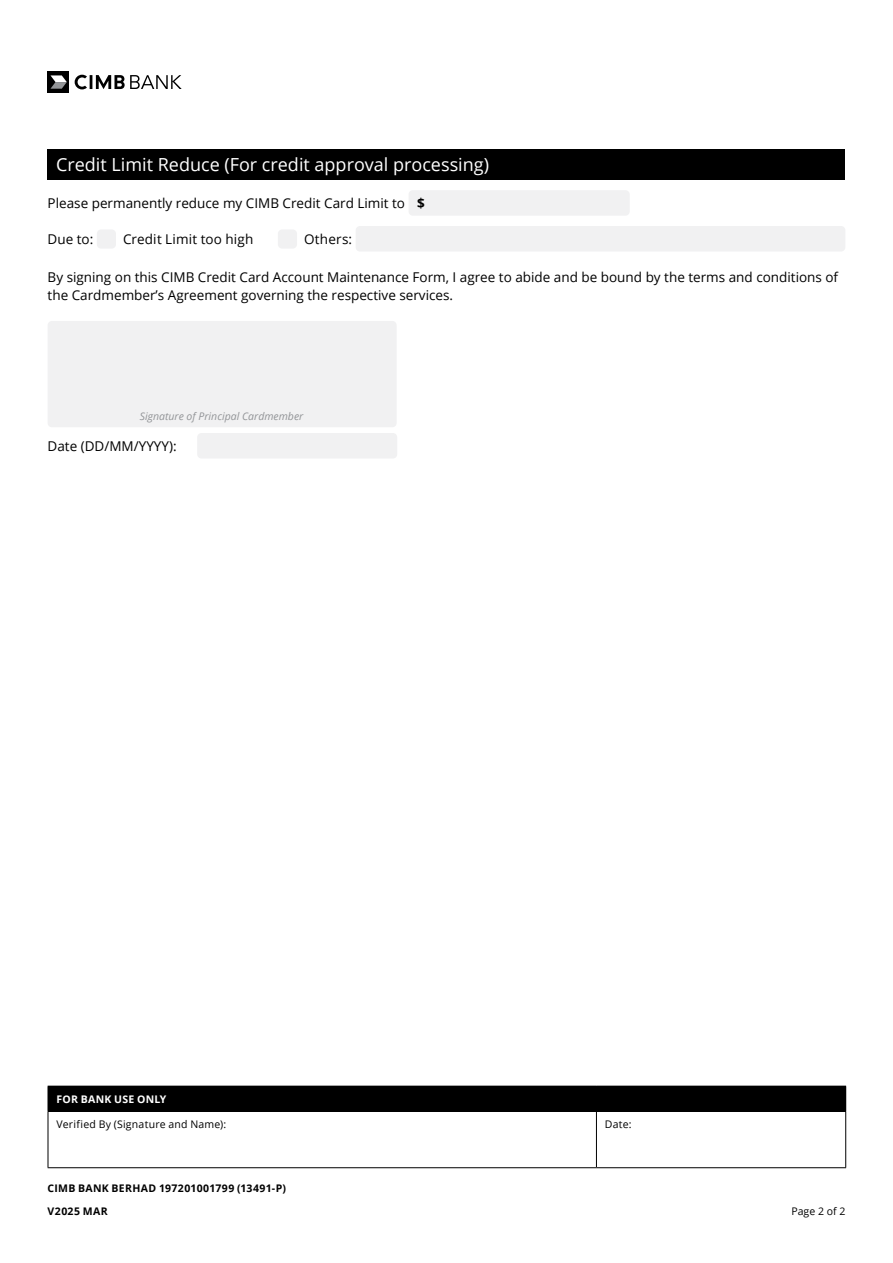
<style>
.page{position:relative;width:893px;height:1263px;background:#fff}
.page>*{position:absolute;margin:0;border:0;box-sizing:border-box;transform-origin:0 0}
.t1{font:18px "Open Sans";color:#fff}
.t2{font:13.5px/18px "Open Sans";color:#000}
.t3{font:700 10.5px "Open Sans";letter-spacing:.035em;color:#000}
.t4{font:10.5px "Open Sans";letter-spacing:.02em;color:#000}
.t5{font:italic 10.5px "Open Sans";color:#939598}
.t6{font:700 10.5px "Open Sans";letter-spacing:.025em;color:#fff}
.s1{font-weight:700}
</style>
<div class="page">
<div style="left:48px;top:71px;width:21px;height:22px;background:#000"></div>
<svg style="left:50px;top:75px;width:17px;height:14px"></svg>
<svg style="left:75px;top:75px;width:107px;height:14px"></svg>
<div style="left:48px;top:149px;width:797px;height:31px;background:#000"></div>
<div style="left:409px;top:190px;width:221px;height:26px;background:#f1f1f2;border-radius:4px"></div>
<div style="left:97px;top:229px;width:19px;height:20px;background:#f1f1f2;border-radius:4px"></div>
<div style="left:278px;top:229px;width:19px;height:20px;background:#f1f1f2;border-radius:4px"></div>
<div style="left:356px;top:226px;width:489px;height:26px;background:#f1f1f2;border-radius:4px"></div>
<div style="left:48px;top:321px;width:349px;height:106px;background:#f1f1f2;border-radius:4px"></div>
<div style="left:197px;top:433px;width:200px;height:25px;background:#f1f1f2;border-radius:4px"></div>
<div style="left:48px;top:1086px;width:798px;height:25px;background:#000"></div>
<hr style="left:48px;top:1111px;width:548px;height:1px;background:#000">
<hr style="left:48px;top:1111px;width:1px;height:56px;background:#000">
<hr style="left:596px;top:1111px;width:250px;height:1px;background:#000">
<hr style="left:596px;top:1111px;width:1px;height:56px;background:#000">
<hr style="left:845px;top:1111px;width:1px;height:56px;background:#000">
<hr style="left:48px;top:1167px;width:548px;height:1px;background:#000">
<hr style="left:596px;top:1167px;width:250px;height:1px;background:#000">
<h1 class="t1" style="left:56px;top:152px;width:434px">Credit Limit Reduce (For credit approval processing)</h1>
<p class="t2" style="left:48px;top:194px;width:379px">Please permanently reduce my CIMB Credit Card Limit to <span class="s1">$</span></p>
<p class="t2" style="left:48px;top:229px;width:47px">Due to:</p>
<p class="t2" style="left:123px;top:229px;width:132px">Credit Limit too high</p>
<p class="t2" style="left:304px;top:229px;width:50px">Others:</p>
<p class="t2" style="left:48px;top:268px;width:792px">By signing on this CIMB Credit Card Account Maintenance Form, I agree to abide and be bound by the terms and conditions of the Cardmember’s Agreement governing the respective services.</p>
<p class="t5" style="left:140px;top:409px;width:165px">Signature of Principal Cardmember</p>
<p class="t2" style="left:48px;top:437px;width:130px">Date (DD/MM/YYYY):</p>
<p class="t6" style="left:57px;top:1091px;width:112px">FOR BANK USE ONLY</p>
<p class="t4" style="left:57px;top:1117px;width:171px">Verified By (Signature and Name):</p>
<p class="t4" style="left:605px;top:1117px;width:28px">Date:</p>
<p class="t3" style="left:48px;top:1180px;width:240px">CIMB BANK BERHAD 197201001799 (13491-P)</p>
<p class="t3" style="left:48px;top:1204px;width:62px">V2025 MAR</p>
<p class="t4" style="left:791px;top:1204px;width:55px">Page 2 of 2</p>
</div>
